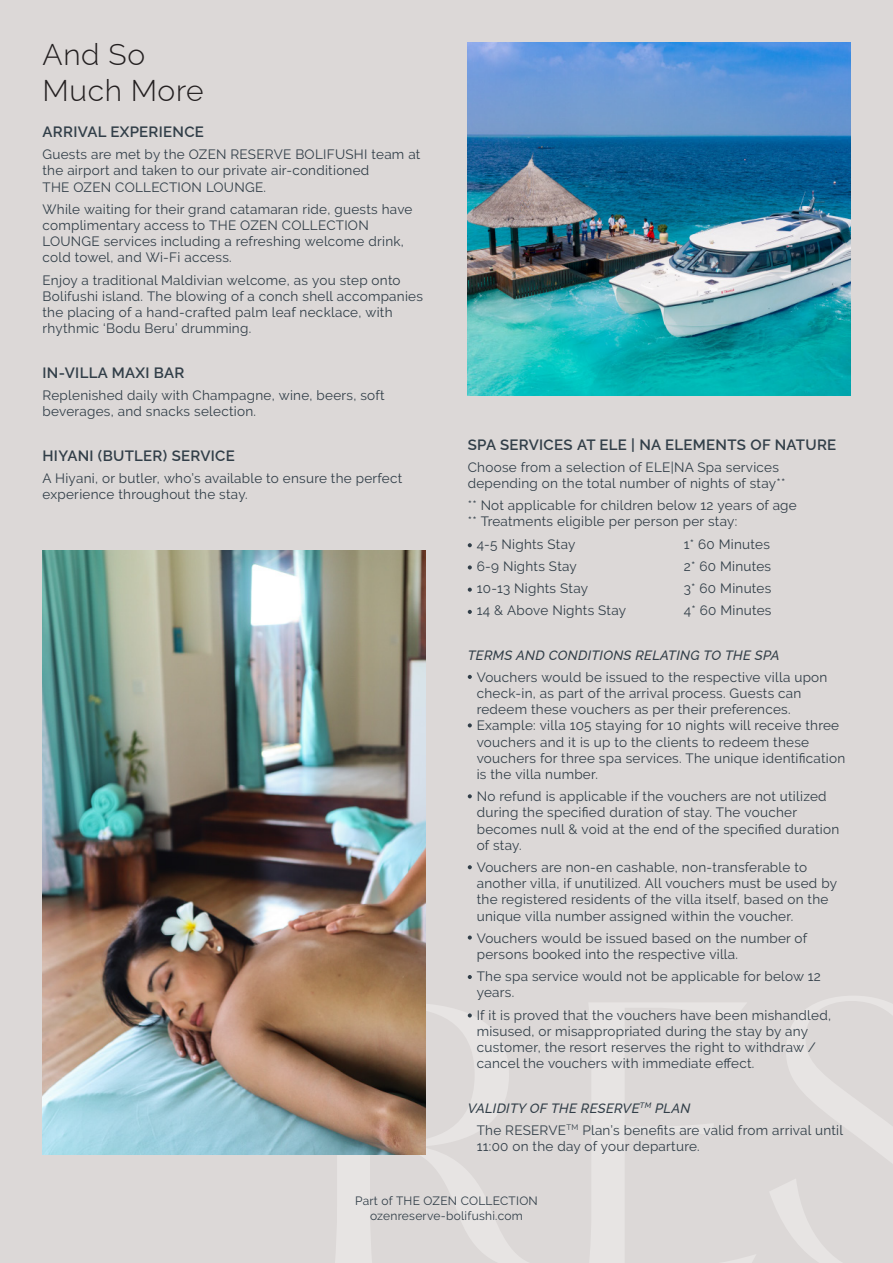
<style>
.page{position:relative;width:893px;height:1263px;background:#dcd8d7}
.page>*{position:absolute;margin:0;border:0;box-sizing:border-box;transform-origin:0 0}
.t1{font:300 30px/36px "Raleway";letter-spacing:.02em;color:#231f20}
.t2{font:600 15px "Raleway";letter-spacing:.02em;color:#313e48}
.t3{font:13.5px/16.2px "Raleway";letter-spacing:.02em;color:#313e48}
.t4{font:italic 500 13.5px "Raleway";letter-spacing:.02em;color:#313e48}
.t5{font:12px/15px "Raleway";letter-spacing:.02em;color:#313e48;text-align:center}
.s1{font-weight:500;font-style:italic}
</style>
<div class="page">
<svg style="left:334px;top:1002px;width:194px;height:261px"></svg>
<svg style="left:589px;top:1003px;width:166px;height:260px"></svg>
<svg style="left:770px;top:996px;width:123px;height:267px"></svg>
<img style="left:43px;top:550px;width:382px;height:604px">
<img style="left:468px;top:43px;width:382px;height:352px">
<svg style="left:468px;top:675px;width:4px;height:4px"></svg>
<svg style="left:468px;top:543px;width:4px;height:4px"></svg>
<svg style="left:468px;top:565px;width:4px;height:4px"></svg>
<svg style="left:468px;top:588px;width:4px;height:4px"></svg>
<svg style="left:468px;top:610px;width:4px;height:4px"></svg>
<svg style="left:468px;top:723px;width:4px;height:4px"></svg>
<svg style="left:468px;top:794px;width:4px;height:4px"></svg>
<svg style="left:468px;top:865px;width:4px;height:4px"></svg>
<svg style="left:468px;top:935px;width:4px;height:4px"></svg>
<svg style="left:468px;top:975px;width:4px;height:4px"></svg>
<svg style="left:468px;top:1013px;width:4px;height:4px"></svg>
<h1 class="t1" style="left:43px;top:33px;width:163px">And So<br>Much More</h1>
<p class="t2" style="left:43px;top:120px;width:163px">ARRIVAL EXPERIENCE</p>
<p class="t3" style="left:43px;top:146px;width:379px">Guests are met by the OZEN RESERVE BOLIFUSHI team at the airport and taken to our private air-conditioned<br>THE OZEN COLLECTION LOUNGE.</p>
<p class="t3" style="left:43px;top:201px;width:371px">While waiting for their grand catamaran ride, guests have complimentary access to THE OZEN COLLECTION LOUNGE services including a refreshing welcome drink, cold towel, and Wi-Fi access.</p>
<p class="t3" style="left:43px;top:272px;width:382px">Enjoy a traditional Maldivian welcome, as you step onto Bolifushi island. The blowing of a conch shell accompanies the placing of a hand-crafted palm leaf necklace, with rhythmic ‘Bodu Beru’ drumming.</p>
<p class="t2" style="left:43px;top:360px;width:143px">IN-VILLA MAXI BAR</p>
<p class="t3" style="left:43px;top:387px;width:344px">Replenished daily with Champagne, wine, beers, soft beverages, and snacks selection.</p>
<p class="t2" style="left:43px;top:443px;width:194px">HIYANI (BUTLER) SERVICE</p>
<p class="t3" style="left:43px;top:470px;width:361px">A Hiyani, or butler, who’s available to ensure the perfect experience throughout the stay.</p>
<p class="t2" style="left:468px;top:432px;width:370px">SPA SERVICES AT ELE | NA ELEMENTS OF NATURE</p>
<p class="t3" style="left:468px;top:459px;width:319px">Choose from a selection of ELE|NA Spa services depending on the total number of nights of stay**</p>
<p class="t3" style="left:468px;top:497px;width:331px">** Not applicable for children below 12 years of age ** Treatments eligible per person per stay:</p>
<p class="t3" style="left:477px;top:536px;width:100px">4-5 Nights Stay</p>
<p class="t3" style="left:684px;top:536px;width:88px">1* 60 Minutes</p>
<p class="t3" style="left:477px;top:558px;width:102px">6-9 Nights Stay</p>
<p class="t3" style="left:684px;top:558px;width:89px">2* 60 Minutes</p>
<p class="t3" style="left:477px;top:580px;width:113px">10-13 Nights Stay</p>
<p class="t3" style="left:684px;top:580px;width:89px">3* 60 Minutes</p>
<p class="t3" style="left:477px;top:602px;width:151px">14 &amp; Above Nights Stay</p>
<p class="t3" style="left:684px;top:602px;width:89px">4* 60 Minutes</p>
<p class="t4" style="left:468px;top:644px;width:313px">TERMS AND CONDITIONS RELATING TO THE SPA</p>
<p class="t3" style="left:477px;top:669px;width:370px">Vouchers would be issued to the respective villa upon check-in, as part of the arrival process. Guests can redeem these vouchers as per their preferences.<br>Example: villa 105 staying for 10 nights will receive three vouchers and it is up to the clients to redeem these vouchers for three spa services. The unique identification is the villa number.</p>
<p class="t3" style="left:477px;top:788px;width:364px">No refund is applicable if the vouchers are not utilized during the specified duration of stay. The voucher becomes null &amp; void at the end of the specified duration of stay.</p>
<p class="t3" style="left:477px;top:859px;width:362px">Vouchers are non-en cashable, non-transferable to another villa, if unutilized. All vouchers must be used by the registered residents of the villa itself, based on the unique villa number assigned within the voucher.</p>
<p class="t3" style="left:477px;top:930px;width:332px">Vouchers would be issued based on the number of persons booked into the respective villa.</p>
<p class="t3" style="left:477px;top:968px;width:346px">The spa service would not be applicable for below 12 years.</p>
<p class="t3" style="left:477px;top:1007px;width:356px">If it is proved that the vouchers have been mishandled, misused, or misappropriated during the stay by any customer, the resort reserves the right to withdraw / cancel the vouchers with immediate effect.</p>
<p class="t3" style="left:477px;top:1097px;width:368px;line-height:22.2px;text-indent:-9px"><span class="s1">VALIDITY OF THE RESERVE</span><sup>TM</sup> <span class="s1">PLAN<br></span>The RESERVE<sup>TM</sup> Plan’s benefits are valid from arrival until</p>
<p class="t3" style="left:477px;top:1138px;width:224px">11:00 on the day of your departure.</p>
<p class="t5" style="left:355px;top:1193px;width:184px">Part of THE OZEN COLLECTION ozenreserve-bolifushi.com</p>
</div>
